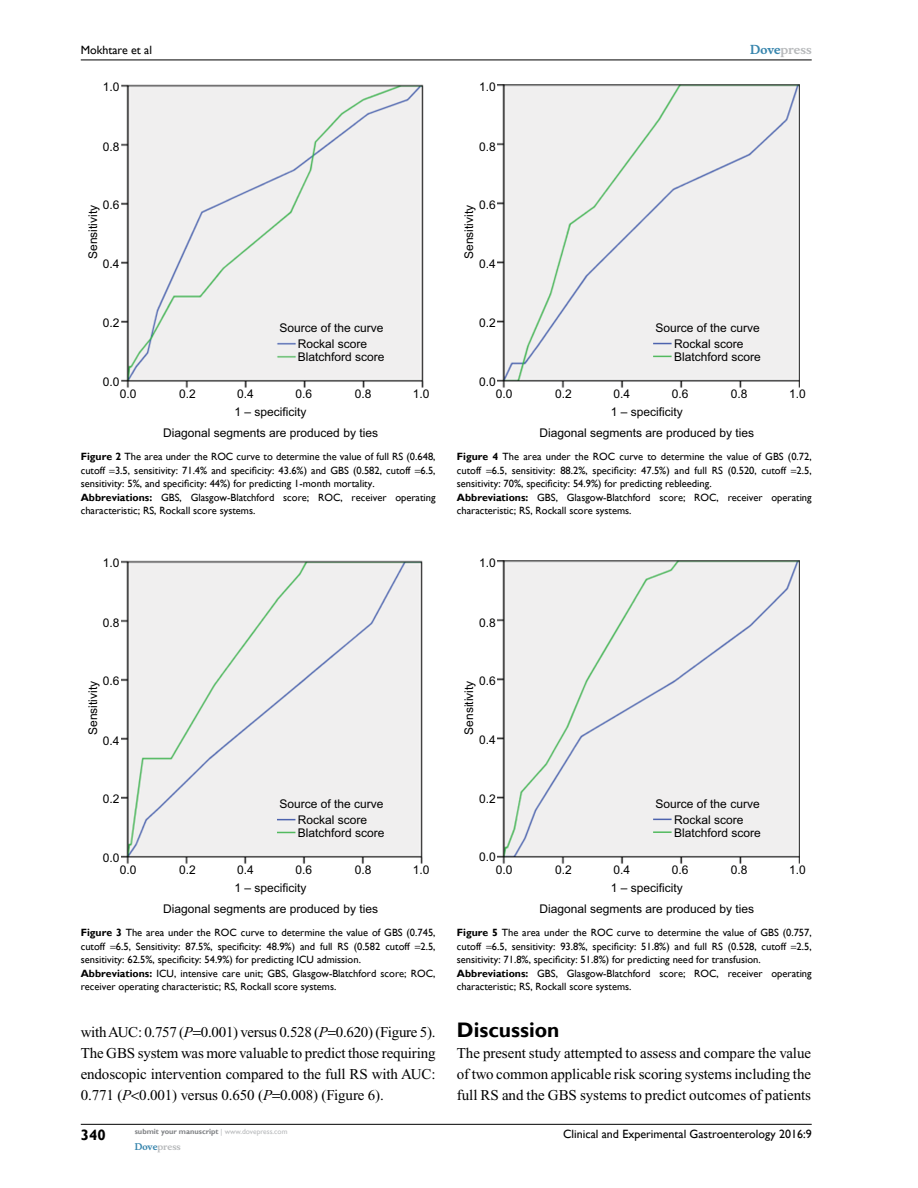
<style>
.page{position:relative;width:918px;height:1188px;background:#fff}
.page>*{position:absolute;margin:0;border:0;box-sizing:border-box;transform-origin:0 0}
.t1{font:700 21px "Gill Sans";color:#000}
.t2{font:15px/21px "Times New Roman";letter-spacing:-.01em;color:#000;text-align:justify}
.t3{font:700 15px "Gill Sans";color:#000}
.t4{font:12px/15.5px "Arial";color:#000;text-align:center}
.t5{font:12px "Gill Sans";color:#000}
.t6{font:700 12px "Musee";color:#b8babc}
.t7{font:10.5px/13.5px "Gill Sans";color:#000}
.t8{font:700 9px "Musee";color:#b8babc}
.t9{font:700 7.5px "Gill Sans";color:#808285}
.s1{color:#3785ad}
.s2{font-weight:700}
.s3{font-style:italic}
.s4{font-weight:400;color:#b8babc}
</style>
<div class="page">
<hr style="left:81px;top:1124px;width:731px;height:1px;background:#000">
<hr style="left:81px;top:60px;width:731px;height:1px;background:#000">
<img style="left:121px;top:84px;width:303px;height:304px">
<img style="left:121px;top:561px;width:302px;height:303px">
<svg style="left:277px;top:819px;width:18px;height:1px"></svg>
<svg style="left:277px;top:832px;width:18px;height:1px"></svg>
<img style="left:497px;top:85px;width:303px;height:302px">
<svg style="left:653px;top:343px;width:19px;height:1px"></svg>
<svg style="left:653px;top:356px;width:19px;height:1px"></svg>
<img style="left:497px;top:561px;width:303px;height:302px">
<svg style="left:653px;top:819px;width:19px;height:1px"></svg>
<svg style="left:653px;top:831px;width:19px;height:2px"></svg>
<p class="t5" style="left:81px;top:43px;width:73px">Mokhtare et al</p>
<p class="t6" style="left:750px;top:43px;width:63px"><span class="s1">Dove</span>press</p>
<p class="t4" style="left:103px;top:79px;width:18px">1.0</p>
<p class="t4" style="left:479px;top:79px;width:18px">1.0</p>
<p class="t4" style="left:103px;top:139px;width:18px">0.8</p>
<p class="t4" style="left:479px;top:139px;width:18px">0.8</p>
<p class="t4" style="left:103px;top:198px;width:18px">0.6</p>
<p class="t4" style="left:85px;top:259px;width:56px;rotate:-90deg">Sensitivity</p>
<p class="t4" style="left:103px;top:257px;width:18px">0.4</p>
<p class="t4" style="left:479px;top:198px;width:18px">0.6</p>
<p class="t4" style="left:461px;top:259px;width:56px;rotate:-90deg">Sensitivity</p>
<p class="t4" style="left:479px;top:257px;width:18px">0.4</p>
<p class="t4" style="left:103px;top:315px;width:18px">0.2</p>
<p class="t4" style="left:279px;top:321px;width:106px">Source of the curve<br>Rockal score</p>
<p class="t4" style="left:479px;top:315px;width:18px">0.2</p>
<p class="t4" style="left:656px;top:321px;width:106px">Source of the curve<br>Rockal score</p>
<p class="t4" style="left:298px;top:349px;width:88px">Blatchford score</p>
<p class="t4" style="left:674px;top:349px;width:88px">Blatchford score</p>
<p class="t4" style="left:103px;top:374px;width:18px">0.0</p>
<p class="t4" style="left:479px;top:374px;width:18px">0.0</p>
<p class="t4" style="left:355px;top:386px;width:18px">0.8</p>
<p class="t4" style="left:413px;top:386px;width:18px">1.0</p>
<p class="t4" style="left:120px;top:386px;width:18px">0.0</p>
<p class="t4" style="left:179px;top:386px;width:18px">0.2</p>
<p class="t4" style="left:237px;top:386px;width:18px">0.4</p>
<p class="t4" style="left:235px;top:385px;width:79px;line-height:18.3px;text-align:left;text-indent:61px">0.6<br>1 – specificity</p>
<p class="t4" style="left:163px;top:425px;width:216px">Diagonal segments are produced by ties</p>
<p class="t4" style="left:731px;top:386px;width:18px">0.8</p>
<p class="t4" style="left:789px;top:386px;width:18px">1.0</p>
<p class="t4" style="left:496px;top:386px;width:18px">0.0</p>
<p class="t4" style="left:555px;top:386px;width:18px">0.2</p>
<p class="t4" style="left:613px;top:386px;width:18px">0.4</p>
<p class="t4" style="left:611px;top:385px;width:79px;line-height:18.3px;text-align:left;text-indent:61px">0.6<br>1 – specificity</p>
<p class="t4" style="left:539px;top:425px;width:216px">Diagonal segments are produced by ties</p>
<p class="t7" style="left:81px;top:450px;width:356px"><span class="s2">Figure 2</span> The area under the ROC curve to determine the value of full RS (0.648, cutoff 3.5, sensitivity: 71.4% and specificity: 43.6%) and GBS (0.582, cutoff 6.5, sensitivity: 5%, and specificity: 44%) for predicting 1-month mortality.<br><span class="s2">Abbreviations:</span> GBS, Glasgow-Blatchford score; ROC, receiver operating characteristic; RS, Rockall score systems.</p>
<p class="t7" style="left:457px;top:450px;width:356px"><span class="s2">Figure 4</span> The area under the ROC curve to determine the value of GBS (0.72, cutoff 6.5, sensitivity: 88.2%, specificity: 47.5%) and full RS (0.520, cutoff 2.5, sensitivity: 70%, specificity: 54.9%) for predicting rebleeding.<br><span class="s2">Abbreviations:</span> GBS, Glasgow-Blatchford score; ROC, receiver operating characteristic; RS, Rockall score systems.</p>
<p class="t4" style="left:103px;top:555px;width:18px">1.0</p>
<p class="t4" style="left:479px;top:555px;width:18px">1.0</p>
<p class="t4" style="left:103px;top:615px;width:18px">0.8</p>
<p class="t4" style="left:479px;top:615px;width:18px">0.8</p>
<p class="t4" style="left:103px;top:674px;width:18px">0.6</p>
<p class="t4" style="left:85px;top:735px;width:56px;rotate:-90deg">Sensitivity</p>
<p class="t4" style="left:103px;top:733px;width:18px">0.4</p>
<p class="t4" style="left:479px;top:673px;width:18px">0.6</p>
<p class="t4" style="left:461px;top:735px;width:56px;rotate:-90deg">Sensitivity</p>
<p class="t4" style="left:479px;top:732px;width:18px">0.4</p>
<p class="t4" style="left:103px;top:791px;width:18px">0.2</p>
<p class="t4" style="left:279px;top:797px;width:106px">Source of the curve<br>Rockal score</p>
<p class="t4" style="left:479px;top:791px;width:18px">0.2</p>
<p class="t4" style="left:656px;top:796px;width:106px">Source of the curve<br>Rockal score</p>
<p class="t4" style="left:298px;top:825px;width:88px">Blatchford score</p>
<p class="t4" style="left:674px;top:825px;width:88px">Blatchford score</p>
<p class="t4" style="left:103px;top:850px;width:18px">0.0</p>
<p class="t4" style="left:479px;top:850px;width:18px">0.0</p>
<p class="t4" style="left:355px;top:862px;width:18px">0.8</p>
<p class="t4" style="left:413px;top:862px;width:18px">1.0</p>
<p class="t4" style="left:120px;top:862px;width:18px">0.0</p>
<p class="t4" style="left:179px;top:862px;width:18px">0.2</p>
<p class="t4" style="left:237px;top:862px;width:18px">0.4</p>
<p class="t4" style="left:235px;top:861px;width:79px;line-height:18.3px;text-align:left;text-indent:61px">0.6<br>1 – specificity</p>
<p class="t4" style="left:163px;top:901px;width:216px">Diagonal segments are produced by ties</p>
<p class="t4" style="left:731px;top:862px;width:18px">0.8</p>
<p class="t4" style="left:789px;top:862px;width:18px">1.0</p>
<p class="t4" style="left:496px;top:862px;width:18px">0.0</p>
<p class="t4" style="left:555px;top:862px;width:18px">0.2</p>
<p class="t4" style="left:613px;top:862px;width:18px">0.4</p>
<p class="t4" style="left:611px;top:861px;width:79px;line-height:18.3px;text-align:left;text-indent:61px">0.6<br>1 – specificity</p>
<p class="t4" style="left:539px;top:901px;width:216px">Diagonal segments are produced by ties</p>
<p class="t7" style="left:81px;top:926px;width:356px"><span class="s2">Figure 3</span> The area under the ROC curve to determine the value of GBS (0.745, cutoff 6.5, Sensitivity: 87.5%, specificity: 48.9%) and full RS (0.582 cutoff 2.5, sensitivity: 62.5%, specificity: 54.9%) for predicting ICU admission.<br><span class="s2">Abbreviations:</span> ICU, intensive care unit; GBS, Glasgow-Blatchford score; ROC, receiver operating characteristic; RS, Rockall score systems.</p>
<h2 class="t2" style="left:81px;top:1022px;width:356px">with AUC: 0.757 (<span class="s3">P</span> 0.001) versus 0.528 (<span class="s3">P</span> 0.620) (Figure 5).<br>The GBS system was more valuable to predict those requiring endoscopic intervention compared to the full RS with AUC:<br>0.771 (<span class="s3">P</span> 0.001) versus 0.650 (<span class="s3">P</span> 0.008) (Figure 6).</h2>
<p class="t7" style="left:457px;top:926px;width:356px"><span class="s2">Figure 5</span> The area under the ROC curve to determine the value of GBS (0.757, cutoff 6.5, sensitivity: 93.8%, specificity: 51.8%) and full RS (0.528, cutoff 2.5, sensitivity: 71.8%, specificity: 51.8%) for predicting need for transfusion.<br><span class="s2">Abbreviations:</span> GBS, Glasgow-Blatchford score; ROC, receiver operating characteristic; RS, Rockall score systems.</p>
<h1 class="t1" style="left:457px;top:1018px;width:104px">Discussion</h1>
<h2 class="t2" style="left:457px;top:1043px;width:356px">The present study attempted to assess and compare the value of two common applicable risk scoring systems including the full RS and the GBS systems to predict outcomes of patients</h2>
<h2 class="t3" style="left:81px;top:1126px;width:26px">340</h2>
<p class="t9" style="left:135px;top:1127px;width:154px">submit your manuscript <span class="s4">| www.dovepress.com</span></p>
<p class="t8" style="left:135px;top:1141px;width:48px"><span class="s1">Dove</span>press</p>
<p class="t5" style="left:563px;top:1127px;width:250px">Clinical and Experimental Gastroenterology 2016:9</p>
</div>
